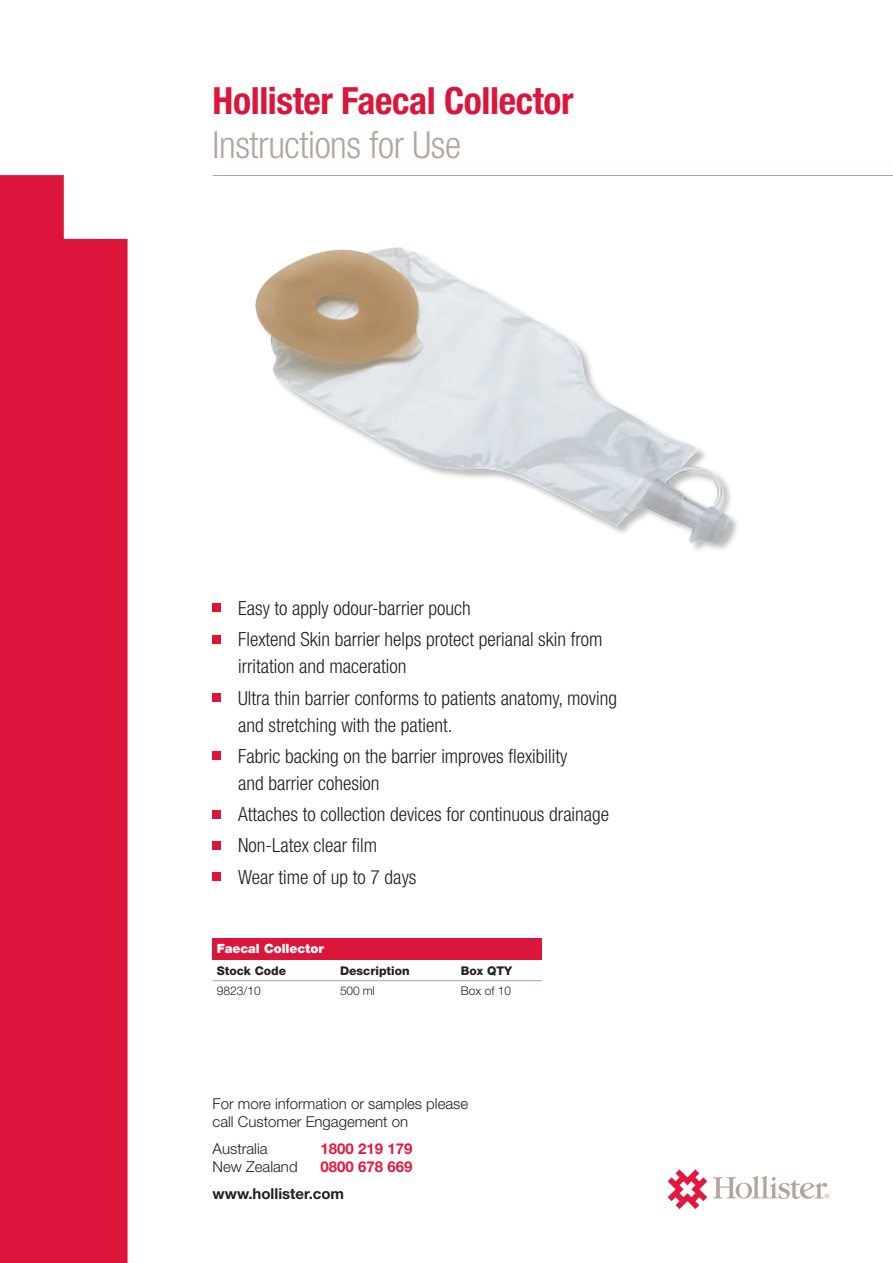
<style>
.page{position:relative;width:893px;height:1263px;background:#fff}
.page>*{position:absolute;margin:0;border:0;box-sizing:border-box;transform-origin:0 0}
.t1{font:700 condensed 37.5px "Helvetica Neue";letter-spacing:-.01em;color:#dc153b}
.t2{font:300 condensed 37.5px "Helvetica Neue";letter-spacing:-.01em;color:#b3a59e}
.t3{font:300 condensed 19.5px/31.2px "Helvetica Neue";color:#231f20}
.t4{font:300 15px/18px "Helvetica Neue";color:#231f20}
.t5{font:700 15px "Helvetica Neue";color:#e4183e}
.t6{font:700 15px "Helvetica Neue";color:#231f20}
.t7{font:900 12.75px "Helvetica Neue";letter-spacing:-.005em;color:#fff}
.t8{font:800 12px "Helvetica Neue";color:#231f20}
.t9{font:300 12px "Helvetica Neue";color:#231f20}
</style>
<div class="page">
<hr style="left:213px;top:175px;width:680px;height:1px;background:#b3a59e">
<div style="left:0;top:175px;width:128px;height:1088px;background:#dc153b"></div>
<svg style="left:668px;top:1169px;width:39px;height:40px"></svg>
<svg style="left:713px;top:1176px;width:116px;height:23px"></svg>
<div style="left:213px;top:604px;width:8px;height:8px;background:#dc153b"></div>
<div style="left:213px;top:635px;width:8px;height:8px;background:#dc153b"></div>
<div style="left:213px;top:693px;width:8px;height:9px;background:#dc153b"></div>
<div style="left:213px;top:752px;width:8px;height:8px;background:#dc153b"></div>
<div style="left:213px;top:810px;width:8px;height:8px;background:#dc153b"></div>
<div style="left:213px;top:841px;width:8px;height:8px;background:#dc153b"></div>
<div style="left:213px;top:872px;width:8px;height:9px;background:#dc153b"></div>
<div style="left:213px;top:938px;width:329px;height:21px;background:#dc153b"></div>
<hr style="left:213px;top:980px;width:123px;height:1px;background:#b3a59e">
<hr style="left:336px;top:980px;width:121px;height:1px;background:#b3a59e">
<hr style="left:457px;top:980px;width:85px;height:1px;background:#b3a59e">
<img style="left:255px;top:247px;width:482px;height:303px">
<h1 class="t1" style="left:213px;top:78px;width:362px">Hollister Faecal Collector</h1>
<h1 class="t2" style="left:213px;top:123px;width:250px">Instructions for Use</h1>
<p class="t3" style="left:238px;top:592px;width:366px">Easy to apply odour-barrier pouch<br>Flextend Skin barrier helps protect perianal skin from</p>
<p class="t3" style="left:238px;top:651px;width:380px">irritation and maceration<br>Ultra thin barrier conforms to patients anatomy, moving</p>
<p class="t3" style="left:238px;top:709px;width:331px">and stretching with the patient.<br>Fabric backing on the barrier improves flexibility</p>
<p class="t3" style="left:238px;top:767px;width:373px">and barrier cohesion<br>Attaches to collection devices for continuous drainage<br>Non-Latex clear film<br>Wear time of up to 7 days</p>
<p class="t7" style="left:217px;top:941px;width:109px">Faecal Collector</p>
<p class="t8" style="left:217px;top:963px;width:71px">Stock Code</p>
<p class="t8" style="left:340px;top:963px;width:71px">Description</p>
<p class="t8" style="left:461px;top:963px;width:53px">Box QTY</p>
<p class="t9" style="left:217px;top:984px;width:46px">9823/10</p>
<p class="t9" style="left:340px;top:984px;width:36px">500 ml</p>
<p class="t9" style="left:461px;top:984px;width:52px">Box of 10</p>
<p class="t4" style="left:213px;top:1094px;width:257px">For more information or samples please call Customer Engagement on</p>
<p class="t4" style="left:213px;top:1139px;width:57px">Australia</p>
<p class="t5" style="left:321px;top:1139px;width:93px">1800 219 179</p>
<p class="t4" style="left:213px;top:1157px;width:87px">New Zealand</p>
<p class="t5" style="left:321px;top:1157px;width:93px">0800 678 669</p>
<p class="t6" style="left:213px;top:1184px;width:133px">www.hollister.com</p>
</div>
